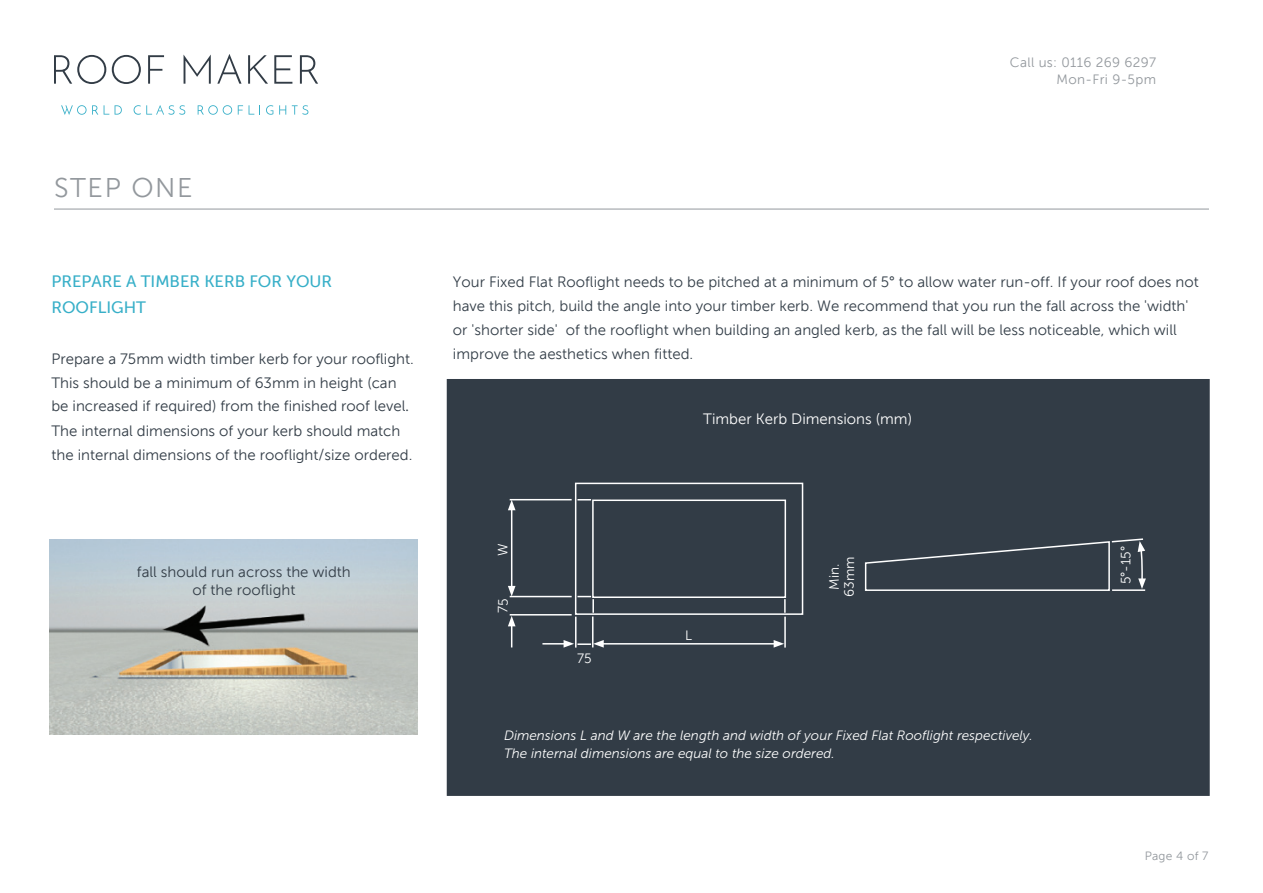
<style>
.page{position:relative;width:1263px;height:893px;background:#fff}
.page>*{position:absolute;margin:0;border:0;box-sizing:border-box;transform-origin:0 0}
.t1{font:27px "Museo Sans 300";color:#93989d}
.t2{font:16.5px/26.4px "Museo Sans 500";color:#37afc8}
.t3{font:15px/24px "Museo Sans 300";color:#333e48}
.t4{font:15px/24.2px "Museo Sans 300";color:#323c46}
.t5{font:15px/18px "Museo Sans 300";color:#333d47;text-align:center}
.t6{font:15px "Museo Sans 300";color:#fff}
.t7{font:italic 13.5px/18px "Museo Sans 300";color:#fff}
.t8{font:13.5px/17.2px "Museo Sans 300";letter-spacing:.025em;color:#93989d;text-align:right}
.t9{font:13.5px/15.3px "Museo Sans 300";letter-spacing:-.005em;color:#fff;text-align:center}
.t10{font:12px "Museo Sans 300";letter-spacing:.02em;color:#93989d}
.s1{font-family:"Minion Pro"}
</style>
<div class="page">
<div style="left:447px;top:379px;width:763px;height:417px;background:#323c46;border:2px solid #323c46"></div>
<hr style="left:54px;top:209px;width:1155px;height:1px;background:#93989d">
<img style="left:50px;top:540px;width:368px;height:194px">
<svg style="left:61px;top:105px;width:37px;height:10px"></svg>
<svg style="left:104px;top:105px;width:5px;height:10px"></svg>
<svg style="left:115px;top:105px;width:7px;height:10px"></svg>
<svg style="left:134px;top:105px;width:51px;height:10px"></svg>
<svg style="left:198px;top:105px;width:34px;height:10px"></svg>
<svg style="left:238px;top:105px;width:5px;height:10px"></svg>
<svg style="left:249px;top:105px;width:11px;height:10px"></svg>
<svg style="left:266px;top:105px;width:7px;height:10px"></svg>
<svg style="left:279px;top:105px;width:7px;height:10px"></svg>
<svg style="left:292px;top:105px;width:16px;height:10px"></svg>
<svg style="left:54px;top:55px;width:52px;height:29px"></svg>
<svg style="left:112px;top:55px;width:29px;height:29px"></svg>
<svg style="left:148px;top:55px;width:16px;height:29px"></svg>
<svg style="left:184px;top:55px;width:27px;height:29px"></svg>
<svg style="left:217px;top:54px;width:25px;height:30px"></svg>
<svg style="left:248px;top:55px;width:20px;height:29px"></svg>
<svg style="left:274px;top:55px;width:18px;height:29px"></svg>
<svg style="left:300px;top:55px;width:18px;height:29px"></svg>
<div style="left:592px;top:499px;width:194px;height:99px;border:2px solid #fff"></div>
<div style="left:575px;top:483px;width:228px;height:132px;border:2px solid #fff"></div>
<hr style="left:601px;top:643px;width:175px;height:2px;background:#fff">
<svg style="left:774px;top:640px;width:10px;height:8px"></svg>
<hr style="left:511px;top:508px;width:1px;height:80px;background:#fff">
<svg style="left:508px;top:586px;width:7px;height:10px"></svg>
<svg style="left:508px;top:500px;width:7px;height:10px"></svg>
<hr style="left:542px;top:643px;width:24px;height:2px;background:#fff">
<svg style="left:508px;top:616px;width:7px;height:31px"></svg>
<svg style="left:577px;top:596px;width:17px;height:17px"></svg>
<svg style="left:784px;top:599px;width:2px;height:14px"></svg>
<svg style="left:577px;top:499px;width:14px;height:1px"></svg>
<svg style="left:563px;top:640px;width:41px;height:8px"></svg>
<hr style="left:592px;top:616px;width:1px;height:31px;background:#fff">
<hr style="left:575px;top:617px;width:1px;height:31px;background:#fff">
<hr style="left:784px;top:617px;width:2px;height:31px;background:#fff">
<hr style="left:510px;top:614px;width:62px;height:1px;background:#fff">
<hr style="left:510px;top:596px;width:62px;height:1px;background:#fff">
<hr style="left:510px;top:499px;width:62px;height:1px;background:#fff">
<svg style="left:864px;top:538px;width:282px;height:53px"></svg>
<h1 class="t1" style="left:54px;top:173px;width:85px">Ste ne</h1>
<p class="t2" style="left:51px;top:268px;width:282px">PREPARE A TIMBER KERB FOR YOUR<br>ROOFLIGHT</p>
<p class="t4" style="left:51px;top:346px;width:364px">Prepare a 75mm width timber kerb for your rooflight.<br>This should be a minimum of 63mm in height (can be increased if required) from the finished roof level<span class="s1">.<br></span>The internal dimensions of your kerb should match the internal dimensions of the rooflight/size ordered.</p>
<p class="t5" style="left:137px;top:563px;width:215px">fall should run across the width of the rooflight</p>
<p class="t8" style="left:1010px;top:54px;width:148px">Call us: 0116 269 6297<br>Mon-Fri 9-5pm</p>
<p class="t3" style="left:453px;top:270px;width:747px">Your Fixed Flat Rooflight needs to be pitched at a minimum of 5° to allow water run-off. If your roof does not have this pitch, build the angle into your timber kerb. We recommend that you run the fall across the 'width' or 'shorter side' of the rooflight when building an angled kerb, as the fall will be less noticeable, which will improve the aesthetics when fitted.</p>
<p class="t9" style="left:495px;top:556px;width:14px;rotate:-90deg">W</p>
<p class="t9" style="left:495px;top:613px;width:16px;rotate:-90deg">75</p>
<p class="t9" style="left:577px;top:651px;width:16px">75</p>
<p class="t6" style="left:703px;top:411px;width:210px">Timber Kerb Dimensions (mm)</p>
<p class="t9" style="left:685px;top:628px;width:8px">L</p>
<p class="t9" style="left:826px;top:597px;width:42px;rotate:-90deg">Min.<br>63mm</p>
<p class="t7" style="left:504px;top:727px;width:530px">Dimensions L and W are the length and width of your Fixed Flat Rooflight respectively.<br>The internal dimensions are equal to the size ordered.</p>
<p class="t9" style="left:1118px;top:584px;width:40px;rotate:-90deg">5°-15°</p>
<p class="t10" style="left:1145px;top:849px;width:65px">Page 4 of 7</p>
</div>
